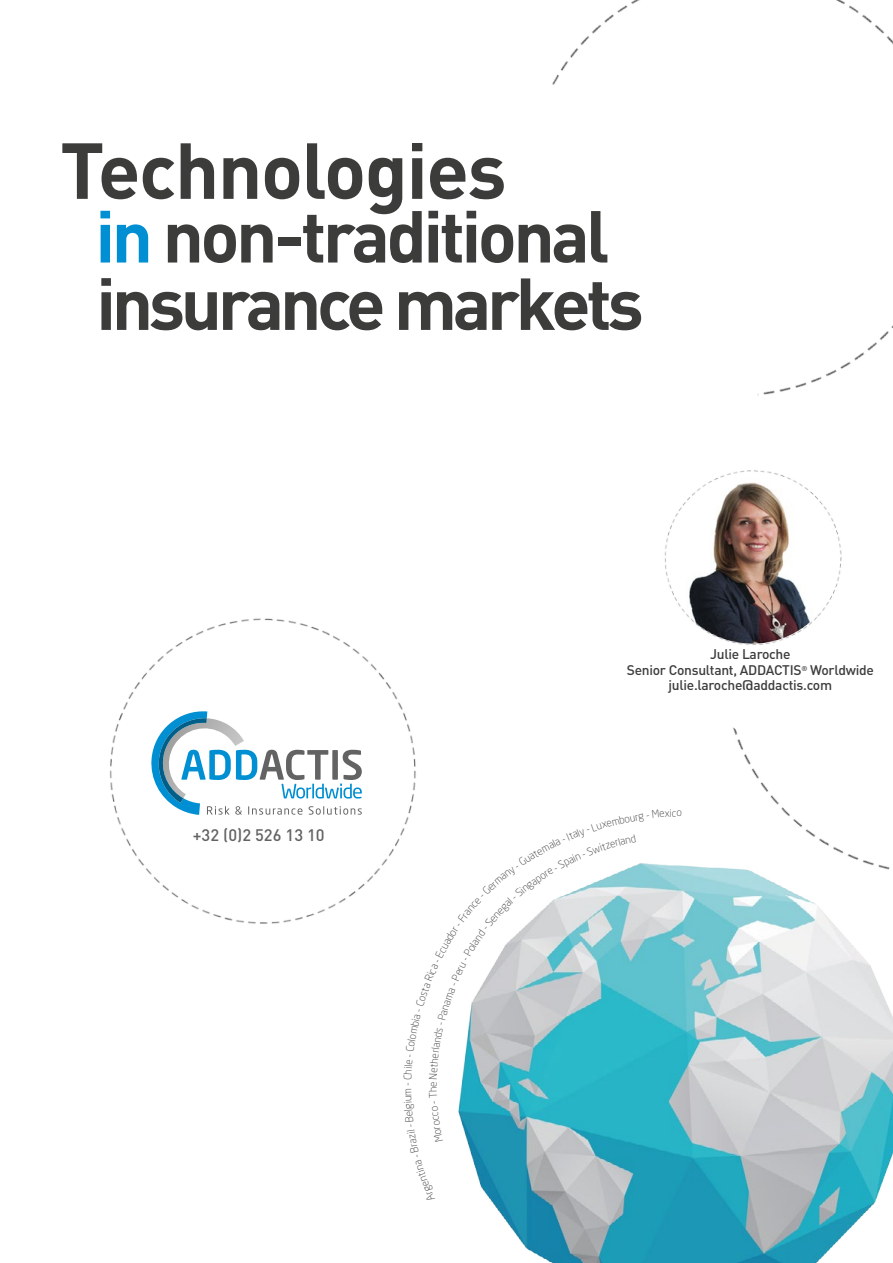
<style>
.page{position:relative;width:893px;height:1263px;background:#fff}
.page>*{position:absolute;margin:0;border:0;box-sizing:border-box;transform-origin:0 0}
.t1{font:700 78px "DIN Pro";letter-spacing:-.02em;color:#3c3c3b}
.t2{font:700 72.3px/67.3px "DIN Pro";letter-spacing:-.06em;color:#3c3c3b}
.t3{font:500 16.5px "DIN Pro";color:#646363}
.t4{font:500 13.8px/15.3px "DIN Pro";letter-spacing:-.02em;color:#3c3c3b;text-align:center}
.t5{font:300 10.5px "Neo Sans";color:#3c3c3b}
.s1{color:#008fd2}
</style>
<div class="page">
<img style="left:492px;top:847px;width:401px;height:416px">
<img style="left:110px;top:618px;width:306px;height:306px">
<svg style="left:150px;top:710px;width:212px;height:105px"></svg>
<img style="left:664px;top:470px;width:178px;height:175px">
<svg style="left:404px;top:809px;width:277px;height:393px"></svg>
<h1 class="t1" style="left:60px;top:118px;width:448px">Technologies</h1>
<h2 class="t2" style="left:95px;top:200px;width:550px"><span class="s1">in</span> non-traditional insurance markets</h2>
<p class="t3" style="left:193px;top:824px;width:133px">+32 (0)2 526 13 10</p>
<p class="t5" style="left:428px;top:1087px;width:7px;rotate:-90deg">e</p>
<p class="t4" style="left:627px;top:646px;width:248px">Julie Laroche<br>Senior Consultant, ADDACTIS<sup>®</sup> Worldwide julie.laroche@addactis.com</p>
</div>
